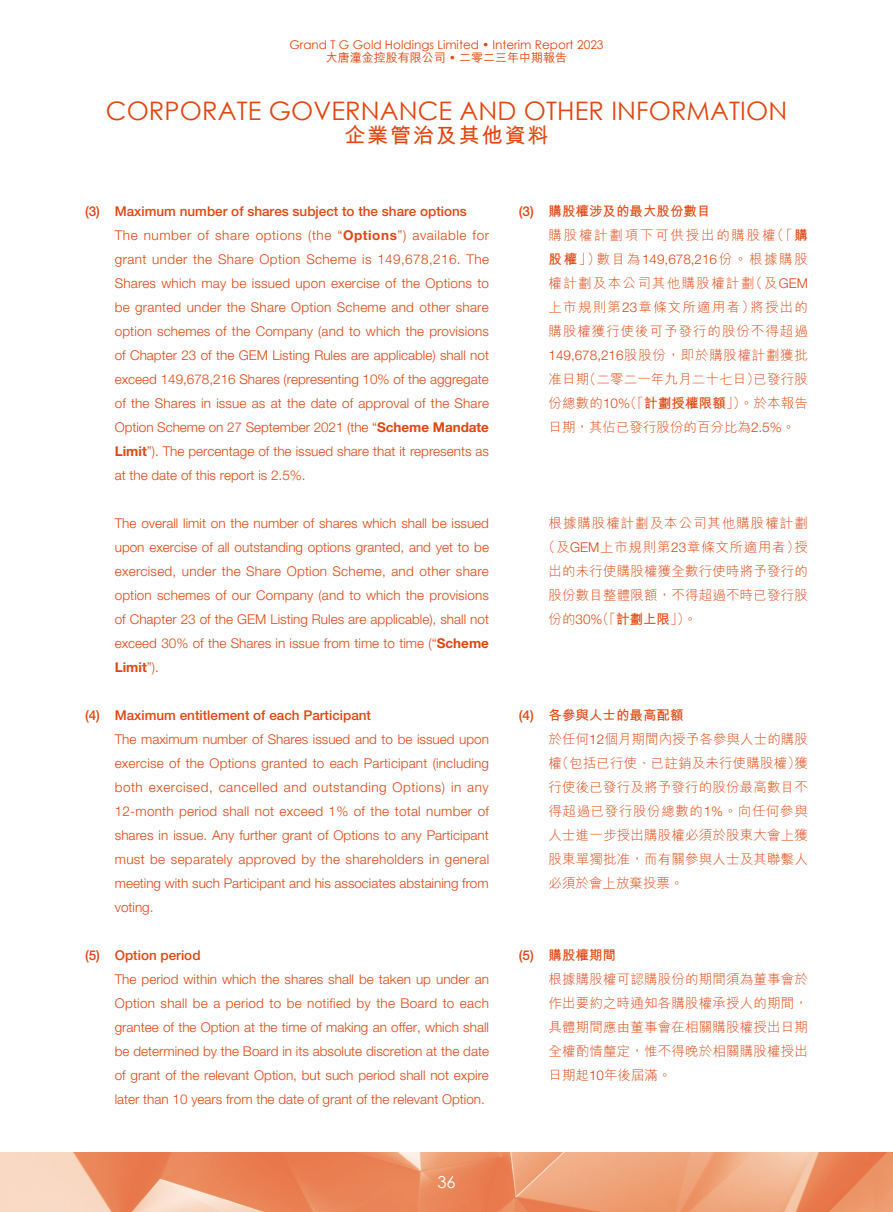
<style>
.page{position:relative;width:893px;height:1212px;background:#fff}
.page>*{position:absolute;margin:0;border:0;box-sizing:border-box;transform-origin:0 0}
.t1{font:25.5px "Century Gothic";letter-spacing:.005em;color:#e14610}
.t2{font:700 21px "M Hei HK";letter-spacing:.09em;color:#e14610}
.t3{font:16.5px "Century Gothic";color:#fff}
.t4{font:300 13.5px/24px "Helvetica Neue LT Std";color:#e14610;text-align:justify}
.t5{font:300 13.5px/24px "M Hei HK";letter-spacing:.01em;color:#e14610}
.t6{font:300 13.5px/24px "M Hei HK";letter-spacing:.07em;color:#e14610}
.t7{font:500 13.5px "Helvetica Neue LT Std";color:#e14610}
.t8{font:300 13.5px "M Hei HK";letter-spacing:.055em;color:#e14610}
.t9{font:12px "Century Gothic";color:#e14610}
.t10{font:500 12px "M Hei HK";color:#e14610}
.s1{font-family:"Century Gothic";font-weight:400}
.s2{font-weight:500}
.s3{font-weight:700}
.s4{font-family:"Helvetica Neue LT Std";font-weight:500}
.s5{font-family:"Helvetica Neue LT Std"}
</style>
<div class="page">
<img style="left:0;top:1152px;width:893px;height:60px">
<p class="t9" style="left:289px;top:36px;width:316px">Grand T G Gold Holdings Limited • Interim Report 2023</p>
<p class="t10" style="left:326px;top:49px;width:243px">大唐潼金控股有限公司 <span class="s1">•</span> 二零二三年中期報告</p>
<h1 class="t1" style="left:106px;top:93px;width:683px">CORPORATE GOVERNANCE AND OTHER INFORMATION</h1>
<h2 class="t2" style="left:344px;top:120px;width:206px">企業管治及其他資料</h2>
<p class="t4" style="left:115px;top:199px;width:376px;text-align:left;text-indent:-30px"><span class="s2">(3) Maximum number of shares subject to the share options </span>The number of share options (the “<span class="s3">Options</span>”) available for grant under the Share Option Scheme is 149,678,216. The Shares which may be issued upon exercise of the Options to be granted under the Share Option Scheme and other share option schemes of the Company (and to which the provisions of Chapter 23 of the GEM Listing Rules are applicable) shall not exceed 149,678,216 Shares (representing 10% of the aggregate of the Shares in issue as at the date of approval of the Share Option Scheme on 27 September 2021 (the “<span class="s3">Scheme Mandate Limit</span>”). The percentage of the issued share that it represents as at the date of this report is 2.5%.</p>
<p class="t4" style="left:115px;top:511px;width:376px">The overall limit on the number of shares which shall be issued upon exercise of all outstanding options granted, and yet to be exercised, under the Share Option Scheme, and other share option schemes of our Company (and to which the provisions of Chapter 23 of the GEM Listing Rules are applicable), shall not exceed 30% of the Shares in issue from time to time (“<span class="s3">Scheme Limit</span>”).</p>
<p class="t7" style="left:85px;top:707px;width:288px">(4) Maximum entitlement of each Participant</p>
<p class="t4" style="left:115px;top:727px;width:376px">The maximum number of Shares issued and to be issued upon exercise of the Options granted to each Participant (including both exercised, cancelled and outstanding Options) in any 12-month period shall not exceed 1% of the total number of shares in issue. Any further grant of Options to any Participant must be separately approved by the shareholders in general meeting with such Participant and his associates abstaining from voting.</p>
<p class="t7" style="left:85px;top:947px;width:117px">(5) Option period</p>
<p class="t4" style="left:115px;top:967px;width:376px">The period within which the shares shall be taken up under an Option shall be a period to be notified by the Board to each grantee of the Option at the time of making an offer, which shall be determined by the Board in its absolute discretion at the date of grant of the relevant Option, but such period shall not expire later than 10 years from the date of grant of the relevant Option.</p>
<p class="t3" style="left:437px;top:1170px;width:20px">36</p>
<p class="t6" style="left:548px;top:199px;width:261px;text-indent:-30px"><span class="s4">(3)</span> <span class="s3">購股權涉及的最大股份數目<br></span>購股權計劃項下可供授出的購股權（「<span class="s3">購股權</span>」）數目為<span class="s5">149,678,216</span>份。根據購股權計劃及本公司其他購股權計劃（及<span class="s5">GEM</span>上市規則第<span class="s5">23</span>章條文所適用者）將授出的購股權獲行使後可予發行的股份不得超過<br><span class="s5">149,678,216</span>股股份，即於購股權計劃獲批准日期（二零二一年九月二十七日）已發行股份總數的<span class="s5">10%</span>（「<span class="s3">計劃授權限額</span>」）。於本報告日期，其佔已發行股份的百分比為<span class="s5">2.5%</span>。</p>
<p class="t6" style="left:548px;top:511px;width:261px">根據購股權計劃及本公司其他購股權計劃</p>
<p class="t8" style="left:542px;top:540px;width:268px">（及<span class="s5">GEM</span>上市規則第<span class="s5">23</span>章條文所適用者）授</p>
<p class="t5" style="left:548px;top:559px;width:261px">出的未行使購股權獲全數行使時將予發行的</p>
<p class="t5" style="left:548px;top:583px;width:261px">股份數目整體限額，不得超過不時已發行股</p>
<p class="t5" style="left:548px;top:607px;width:150px">份的<span class="s5">30%</span>（「<span class="s3">計劃上限</span>」）。</p>
<p class="t5" style="left:548px;top:703px;width:261px;text-indent:-30px"><span class="s4">(4)</span> <span class="s3">各參與人士的最高配額<br></span>於任何<span class="s5">12</span>個月期間內授予各參與人士的購股權（包括已行使、已註銷及未行使購股權）獲行使後已發行及將予發行的股份最高數目不得超過已發行股份總數的<span class="s5">1%</span>。向任何參與人士進一步授出購股權必須於股東大會上獲股東單獨批准，而有關參與人士及其聯繫人必須於會上放棄投票。</p>
<p class="t5" style="left:548px;top:943px;width:261px;text-indent:-30px"><span class="s4">(5)</span> <span class="s3">購股權期間<br></span>根據購股權可認購股份的期間須為董事會於作出要約之時通知各購股權承授人的期間，具體期間應由董事會在相關購股權授出日期全權酌情釐定，惟不得晚於相關購股權授出日期起<span class="s5">10</span>年後屆滿。</p>
</div>
